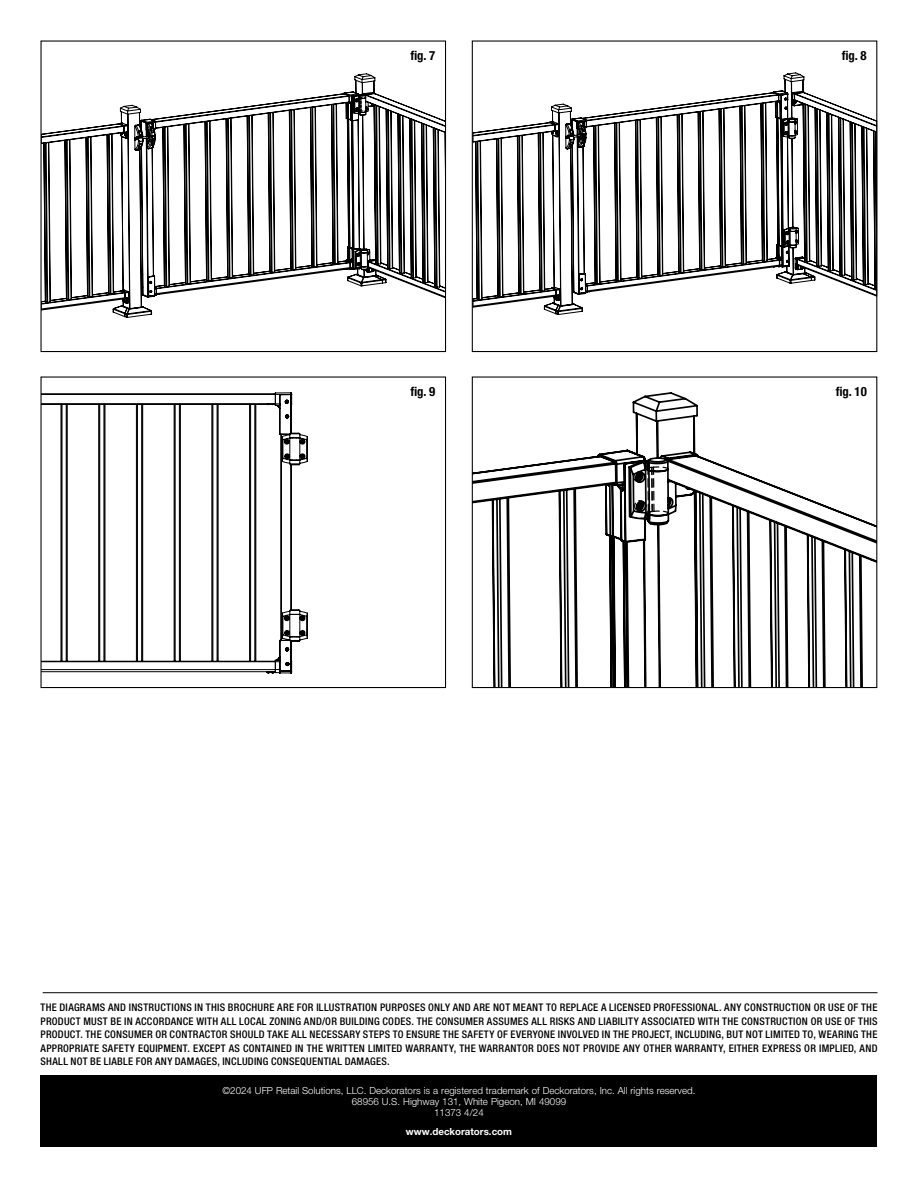
<style>
.page{position:relative;width:918px;height:1188px;background:#fff}
.page>*{position:absolute;margin:0;border:0;box-sizing:border-box;transform-origin:0 0}
.t1{font:700 condensed 12.75px "Helvetica Neue LT Std";color:#000}
.t2{font:500 condensed 10.5px/13.5px "Helvetica Neue LT Std";letter-spacing:.025em;color:#000;text-align:justify}
.t3{font:300 9.75px/11.2px "Helvetica Neue LT Std";color:#fff;text-align:center}
.t4{font:700 9.75px "Helvetica Neue LT Std";color:#fff}
</style>
<div class="page">
<hr style="left:43px;top:992px;width:834px;height:1px;background:#000">
<div style="left:40px;top:1076px;width:838px;height:71px;background:#000"></div>
<hr style="left:448px;top:122px;width:1px;height:177px;background:#000">
<svg style="left:43px;top:73px;width:401px;height:245px"></svg>
<svg style="left:353px;top:95px;width:13px;height:19px"></svg>
<div style="left:41px;top:40px;width:405px;height:312px;border:1px solid #000"></div>
<hr style="left:917px;top:41px;width:1px;height:311px;background:#000">
<svg style="left:474px;top:72px;width:401px;height:243px"></svg>
<div style="left:472px;top:40px;width:405px;height:312px;border:1px solid #000"></div>
<hr style="left:41px;top:854px;width:405px;height:1px;background:#000">
<svg style="left:43px;top:392px;width:265px;height:282px"></svg>
<div style="left:41px;top:376px;width:405px;height:312px;border:1px solid #000"></div>
<hr style="left:917px;top:377px;width:1px;height:311px;background:#000">
<hr style="left:472px;top:1187px;width:405px;height:1px;background:#000">
<svg style="left:474px;top:392px;width:401px;height:294px"></svg>
<svg style="left:628px;top:459px;width:42px;height:62px"></svg>
<div style="left:472px;top:376px;width:405px;height:312px;border:1px solid #000"></div>
<p class="t1" style="left:410px;top:47px;width:26px">fig. 7</p>
<p class="t1" style="left:842px;top:47px;width:26px">fig. 8</p>
<p class="t1" style="left:410px;top:383px;width:26px">fig. 9</p>
<p class="t1" style="left:836px;top:383px;width:33px">fig. 10</p>
<p class="t2" style="left:40px;top:1001px;width:839px">THE DIAGRAMS AND INSTRUCTIONS IN THIS BROCHURE ARE FOR ILLUSTRATION PURPOSES ONLY AND ARE NOT MEANT TO REPLACE A LICENSED PROFESSIONAL. ANY CONSTRUCTION OR USE OF THE PRODUCT MUST BE IN ACCORDANCE WITH ALL LOCAL ZONING AND/OR BUILDING CODES. THE CONSUMER ASSUMES ALL RISKS AND LIABILITY ASSOCIATED WITH THE CONSTRUCTION OR USE OF THIS PRODUCT. THE CONSUMER OR CONTRACTOR SHOULD TAKE ALL NECESSARY STEPS TO ENSURE THE SAFETY OF EVERYONE INVOLVED IN THE PROJECT, INCLUDING, BUT NOT LIMITED TO, WEARING THE APPROPRIATE SAFETY EQUIPMENT. EXCEPT AS CONTAINED IN THE WRITTEN LIMITED WARRANTY, THE WARRANTOR DOES NOT PROVIDE ANY OTHER WARRANTY, EITHER EXPRESS OR IMPLIED, AND SHALL NOT BE LIABLE FOR ANY DAMAGES, INCLUDING CONSEQUENTIAL DAMAGES.</p>
<p class="t3" style="left:223px;top:1084px;width:474px">©2024 UFP Retail Solutions, LLC. Deckorators is a registered trademark of Deckorators, Inc. All rights reserved.<br>68956 U.S. Highway 131, White Pigeon, MI 49099<br>11373 4/24</p>
<p class="t4" style="left:406px;top:1125px;width:108px">www.deckorators.com</p>
</div>
